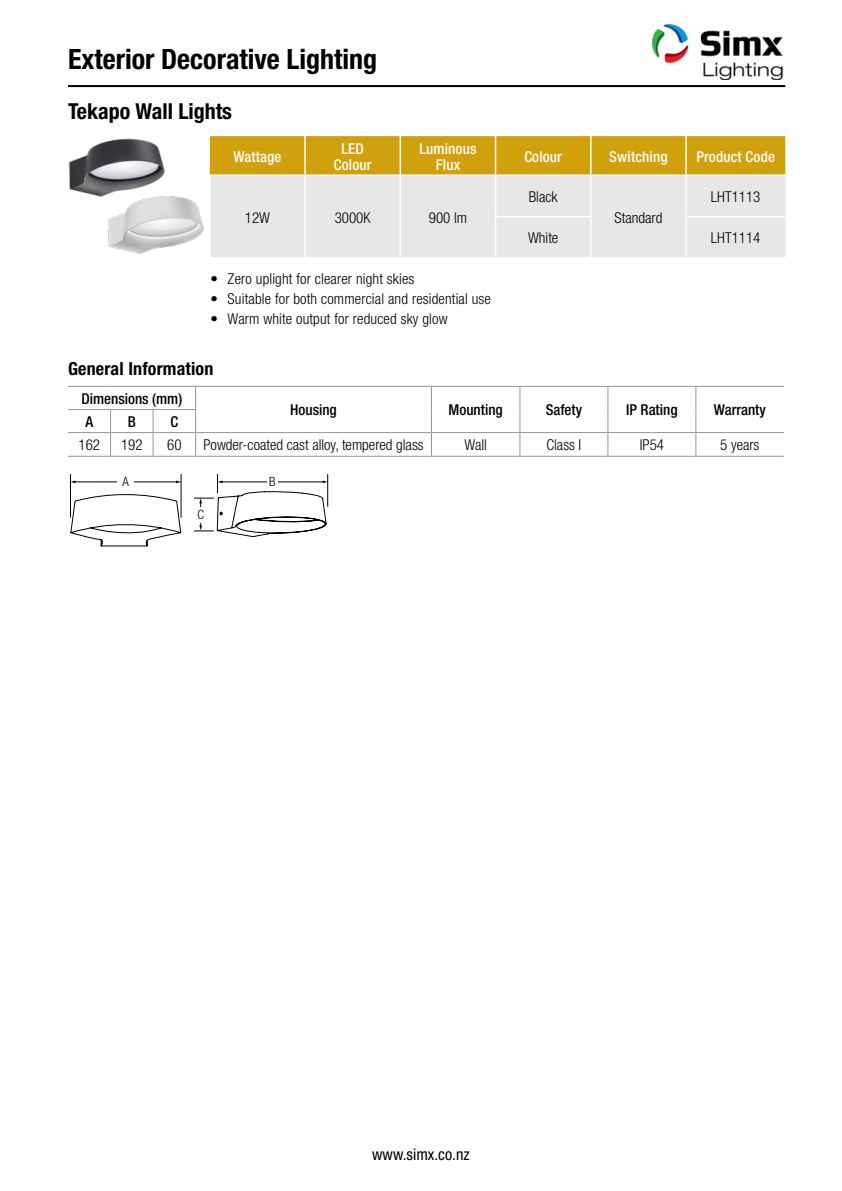
<style>
.page{position:relative;width:842px;height:1191px;background:#fff}
.page>*{position:absolute;margin:0;border:0;box-sizing:border-box;transform-origin:0 0}
.t1{font:700 condensed 28px "Helvetica Neue";color:#000}
.t2{font:700 condensed 22px "Helvetica Neue";color:#000}
.t3{font:700 condensed 18px "Helvetica Neue";letter-spacing:.01em;color:#000}
.t4{font:condensed 16px "Helvetica Neue";color:#000}
.t5{font:300 condensed 15px "Helvetica Neue";letter-spacing:.005em;color:#000}
.t6{font:500 condensed 15px/16px "Helvetica Neue";letter-spacing:.01em;color:#fff;text-align:center}
.t7{font:500 condensed 15px "Helvetica Neue";color:#000}
.t8{font:300 condensed 12.8px "Helvetica Neue";color:#000}
</style>
<div class="page">
<hr style="left:68px;top:85px;width:717px;height:2px;background:#000">
<div style="left:210px;top:136px;width:575px;height:38px;background:#d1a10d"></div>
<div style="left:211px;top:176px;width:574px;height:81px;background:#e6e7e8"></div>
<hr style="left:304px;top:136px;width:2px;height:38px;background:#fff">
<hr style="left:400px;top:136px;width:1px;height:38px;background:#fff">
<hr style="left:495px;top:136px;width:1px;height:38px;background:#fff">
<hr style="left:590px;top:136px;width:1px;height:38px;background:#fff">
<hr style="left:685px;top:136px;width:2px;height:38px;background:#fff">
<hr style="left:304px;top:176px;width:2px;height:40px;background:#fff">
<hr style="left:304px;top:216px;width:2px;height:41px;background:#fff">
<hr style="left:685px;top:176px;width:2px;height:40px;background:#fff">
<hr style="left:495px;top:216px;width:96px;height:1px;background:#fff">
<hr style="left:685px;top:216px;width:100px;height:1px;background:#fff">
<hr style="left:685px;top:217px;width:2px;height:40px;background:#fff">
<hr style="left:400px;top:176px;width:1px;height:40px;background:#fff">
<hr style="left:400px;top:216px;width:1px;height:41px;background:#fff">
<hr style="left:495px;top:176px;width:1px;height:40px;background:#fff">
<hr style="left:590px;top:176px;width:1px;height:40px;background:#fff">
<hr style="left:495px;top:217px;width:1px;height:40px;background:#fff">
<hr style="left:590px;top:217px;width:1px;height:40px;background:#fff">
<img style="left:108px;top:196px;width:96px;height:57px">
<img style="left:69px;top:138px;width:96px;height:59px">
<svg style="left:110px;top:410px;width:1px;height:46px"></svg>
<svg style="left:153px;top:410px;width:1px;height:46px"></svg>
<svg style="left:195px;top:387px;width:1px;height:69px"></svg>
<svg style="left:431px;top:387px;width:1px;height:69px"></svg>
<svg style="left:519px;top:387px;width:1px;height:69px"></svg>
<svg style="left:607px;top:387px;width:1px;height:69px"></svg>
<svg style="left:695px;top:387px;width:1px;height:69px"></svg>
<hr style="left:68px;top:386px;width:43px;height:1px;background:#939598">
<hr style="left:111px;top:386px;width:42px;height:1px;background:#939598">
<hr style="left:153px;top:386px;width:43px;height:1px;background:#939598">
<hr style="left:196px;top:386px;width:235px;height:1px;background:#939598">
<hr style="left:431px;top:386px;width:89px;height:1px;background:#939598">
<hr style="left:520px;top:386px;width:88px;height:1px;background:#939598">
<hr style="left:608px;top:386px;width:88px;height:1px;background:#939598">
<hr style="left:696px;top:386px;width:88px;height:1px;background:#939598">
<hr style="left:68px;top:409px;width:43px;height:1px;background:#939598">
<hr style="left:111px;top:409px;width:42px;height:1px;background:#939598">
<hr style="left:153px;top:409px;width:43px;height:1px;background:#939598">
<hr style="left:68px;top:432px;width:43px;height:1px;background:#939598">
<hr style="left:111px;top:432px;width:42px;height:1px;background:#939598">
<hr style="left:153px;top:432px;width:43px;height:1px;background:#939598">
<hr style="left:196px;top:432px;width:235px;height:1px;background:#939598">
<hr style="left:431px;top:432px;width:89px;height:1px;background:#939598">
<hr style="left:520px;top:432px;width:88px;height:1px;background:#939598">
<hr style="left:608px;top:432px;width:88px;height:1px;background:#939598">
<hr style="left:696px;top:432px;width:88px;height:1px;background:#939598">
<hr style="left:68px;top:456px;width:43px;height:1px;background:#939598">
<hr style="left:111px;top:456px;width:42px;height:1px;background:#939598">
<hr style="left:153px;top:456px;width:43px;height:1px;background:#939598">
<hr style="left:196px;top:456px;width:235px;height:1px;background:#939598">
<hr style="left:431px;top:456px;width:89px;height:1px;background:#939598">
<hr style="left:520px;top:456px;width:88px;height:1px;background:#939598">
<hr style="left:608px;top:456px;width:88px;height:1px;background:#939598">
<hr style="left:696px;top:456px;width:88px;height:1px;background:#939598">
<svg style="left:70px;top:474px;width:259px;height:73px"></svg>
<hr style="left:70px;top:474px;width:1px;height:43px;background:#000">
<div style="left:193px;top:506px;width:15px;height:16px;background:#fff"></div>
<div style="left:118px;top:476px;width:16px;height:10px;background:#fff"></div>
<div style="left:267px;top:476px;width:11px;height:10px;background:#fff"></div>
<img style="left:652px;top:25px;width:131px;height:54px">
<h1 class="t1" style="left:68px;top:42px;width:311px">Exterior Decorative Lighting</h1>
<h2 class="t2" style="left:68px;top:98px;width:166px">Tekapo Wall Lights</h2>
<p class="t6" style="left:233px;top:148px;width:50px">Wattage</p>
<p class="t6" style="left:334px;top:140px;width:39px">LED<br>Colour</p>
<p class="t6" style="left:419px;top:140px;width:59px">Luminous<br>Flux</p>
<p class="t6" style="left:524px;top:148px;width:39px">Colour</p>
<p class="t6" style="left:609px;top:148px;width:60px">Switching</p>
<p class="t6" style="left:696px;top:148px;width:80px">Product Code</p>
<p class="t5" style="left:245px;top:209px;width:27px">12W</p>
<p class="t5" style="left:335px;top:209px;width:37px">3000K</p>
<p class="t5" style="left:429px;top:209px;width:40px">900 lm</p>
<p class="t5" style="left:211px;top:270px;width:205px">• Zero uplight for clearer night skies</p>
<p class="t5" style="left:211px;top:290px;width:282px">• Suitable for both commercial and residential use</p>
<p class="t5" style="left:211px;top:310px;width:238px">• Warm white output for reduced sky glow</p>
<p class="t5" style="left:529px;top:188px;width:30px">Black</p>
<p class="t5" style="left:615px;top:209px;width:49px">Standard</p>
<p class="t5" style="left:711px;top:188px;width:51px">LHT1113</p>
<p class="t5" style="left:528px;top:229px;width:32px">White</p>
<p class="t5" style="left:711px;top:229px;width:51px">LHT1114</p>
<p class="t3" style="left:68px;top:357px;width:147px">General Information</p>
<p class="t7" style="left:81px;top:389px;width:102px">Dimensions (mm)</p>
<p class="t7" style="left:290px;top:401px;width:48px">Housing</p>
<p class="t7" style="left:449px;top:401px;width:56px">Mounting</p>
<p class="t7" style="left:546px;top:401px;width:38px">Safety</p>
<p class="t7" style="left:626px;top:401px;width:53px">IP Rating</p>
<p class="t7" style="left:714px;top:401px;width:53px">Warranty</p>
<p class="t7" style="left:85px;top:413px;width:9px">A</p>
<p class="t7" style="left:128px;top:413px;width:10px">B</p>
<p class="t7" style="left:170px;top:413px;width:9px">C</p>
<p class="t5" style="left:78px;top:436px;width:23px">162</p>
<p class="t5" style="left:121px;top:436px;width:23px">192</p>
<p class="t5" style="left:167px;top:436px;width:16px">60</p>
<p class="t5" style="left:203px;top:436px;width:222px">Powder-coated cast alloy, tempered glass</p>
<p class="t5" style="left:464px;top:436px;width:24px">Wall</p>
<p class="t5" style="left:546px;top:436px;width:36px">Class I</p>
<p class="t5" style="left:640px;top:436px;width:26px">IP54</p>
<p class="t5" style="left:720px;top:436px;width:41px">5 years</p>
<p class="t8" style="left:122px;top:474px;width:8px">A</p>
<p class="t8" style="left:269px;top:474px;width:8px">B</p>
<p class="t8" style="left:197px;top:507px;width:8px">C</p>
<p class="t4" style="left:372px;top:1145px;width:99px">www.simx.co.nz</p>
</div>
